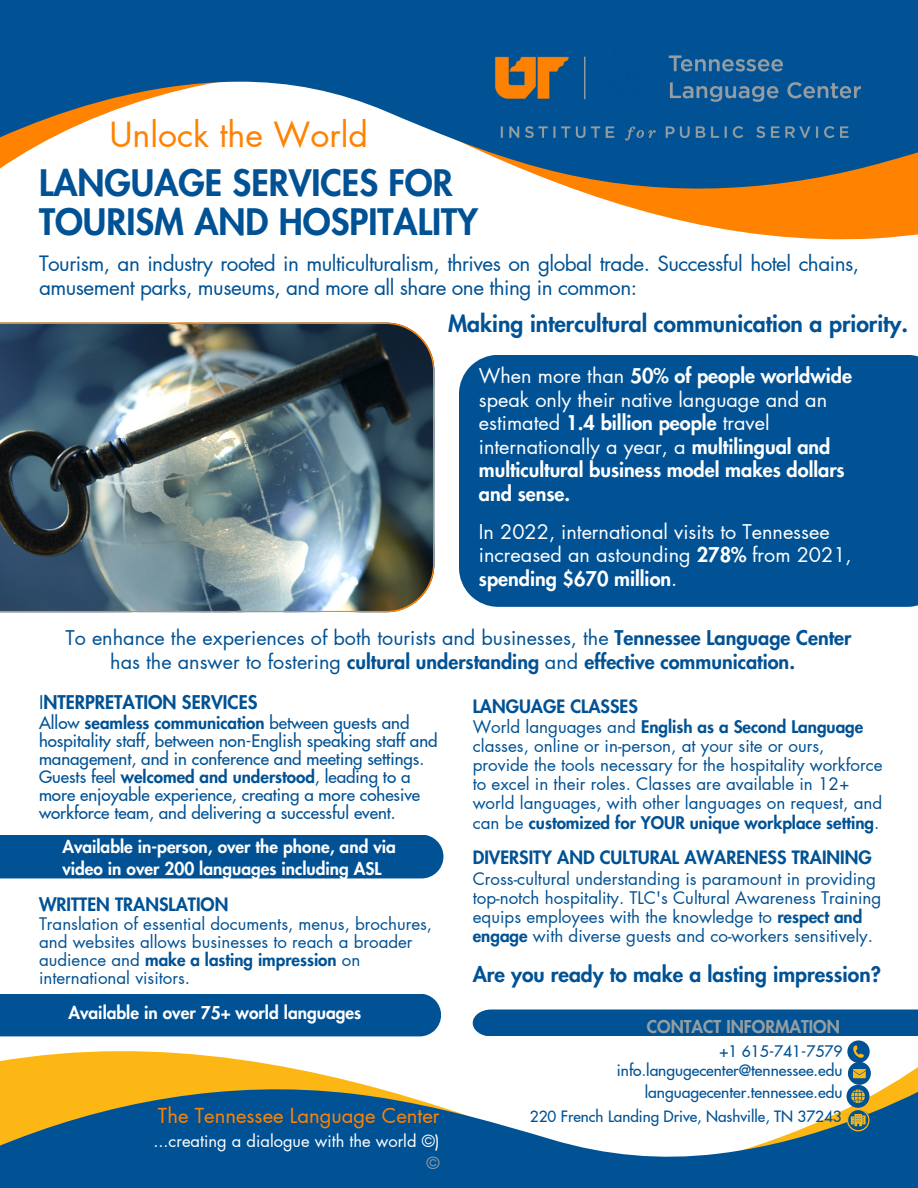
<style>
.page{position:relative;width:918px;height:1188px;background:#fff}
.page>*{position:absolute;margin:0;border:0;box-sizing:border-box;transform-origin:0 0}
.t1{font:800 35.7px/39.2px "Futura LT Pro";color:#005295}
.t2{font:33.9px "Futura LT Pro";color:#ff8200}
.t3{font:800 22.95px "Futura LT Pro";color:#005295}
.t4{font:800 21px "Futura LT Pro";color:#005295}
.t5{font:20.7px/24.3px "Futura LT Pro";letter-spacing:-.025em;color:#005295}
.t6{font:20.25px "Futura LT Pro";color:#fe8304}
.t7{font:800 19.8px/23.4px "Futura LT Pro";color:#fff}
.t8{font:19.8px/23.7px "Futura LT Pro";color:#005295;text-align:center}
.t9{font:19.8px/23.4px "Futura LT Pro";color:#fff}
.t10{font:800 18.45px "Futura LT Pro";color:#005295}
.t11{font:800 18px "Futura LT Pro";color:#005295}
.t12{font:800 17.25px/21.3px "Futura LT Pro";color:#fff}
.t13{font:800 17.25px "Futura LT Pro";color:#959fa2}
.t14{font:16.95px/19.2px "Futura LT Pro";color:#005295}
.t15{font:500 16.95px/18px "Futura LT Pro";color:#005295}
.t16{font:16.5px "Futura LT Pro";color:#fff}
.t17{font:16.5px "Futura LT Pro";color:#959fa2}
.t18{font:500 15.6px "Futura LT Pro";color:#005295}
.t19{font:500 15.3px "Futura LT Pro";color:#005295}
.t20{font:800 15.15px "Futura LT Pro";color:#fff}
.s1{font-weight:400}
.s2{font-weight:800}
</style>
<div class="page">
<svg style="left:718px;top:228px;width:200px;height:12px;fill:#ff8200"></svg>
<svg style="left:0;top:0;width:918px;height:228px"></svg>
<img style="left:449px;top:2px;width:459px;height:188px">
<svg style="left:0;top:1009px;width:918px;height:179px;fill:#005295"></svg>
<div style="left:459px;top:355px;width:459px;height:252px;background:#005295"></div>
<img style="left:0;top:323px;width:434px;height:289px">
<svg style="left:847px;top:1110px;width:24px;height:24px"></svg>
<svg style="left:473px;top:1010px;width:445px;height:121px"></svg>
<div style="left:0;top:835px;width:443px;height:43px;background:#005295"></div>
<div style="left:0;top:994px;width:441px;height:42px;background:#005295"></div>
<p class="t2" style="left:109px;top:119px;width:260px">Unlock the World</p>
<p class="t1" style="left:39px;top:164px;width:441px">LANGUAGE SERVICES FOR<br>TOURISM AND HOSPITALITY</p>
<p class="t5" style="left:39px;top:252px;width:822px">Tourism, an industry rooted in multiculturalism, thrives on global trade. Successful hotel chains, amusement parks, museums, and more all share one thing in common:</p>
<p class="t3" style="left:448px;top:313px;width:461px">Making intercultural communication a priority.</p>
<p class="t7" style="left:479px;top:365px;width:375px"><span class="s1">When more than</span> 50% of people worldwide <span class="s1">speak only their native language and an estimated</span> 1.4 billion people <span class="s1">travel internationally a year, a</span> multilingual and multicultural business model makes dollars and sense.</p>
<p class="t9" style="left:479px;top:521px;width:374px">In 2022, international visits to Tennessee increased an astounding <span class="s2">278%</span> from 2021, <span class="s2">spending $670 million</span>.</p>
<p class="t8" style="left:65px;top:627px;width:787px">To enhance the experiences of both tourists and businesses, the <span class="s2">Tennessee Language Center </span>has the answer to fostering <span class="s2">cultural understanding</span> and <span class="s2">effective communication.</span></p>
<p class="t10" style="left:39px;top:693px;width:220px"><span class="s1">I</span>NTERPRETATION SERVICES</p>
<p class="t15" style="left:39px;top:714px;width:400px">Allow <span class="s2">seamless communication</span> between guests and hospitality staff, between non-English speaking staff and management, and in conference and meeting settings.<br>Guests feel <span class="s2">welcomed and understood</span>, leading to a more enjoyable experience, creating a more cohesive workforce team, and delivering a successful event.</p>
<p class="t12" style="left:62px;top:837px;width:335px">Available in-person, over the phone, and via video in over 200 languages including ASL</p>
<p class="t11" style="left:39px;top:896px;width:191px">WRITTEN TRANSLATION</p>
<p class="t14" style="left:39px;top:915px;width:395px;line-height:18px">Translation of essential documents, menus, brochures, and websites allows businesses to reach a broader audience and <span class="s2">make a lasting impression</span> on international visitors.</p>
<p class="t12" style="left:68px;top:1002px;width:294px">Available in over 75+ world languages</p>
<p class="t6" style="left:158px;top:1107px;width:283px">The Tennessee Language Center</p>
<p class="t16" style="left:153px;top:1133px;width:288px">...creating a dialogue with the world ©)</p>
<p class="t17" style="left:426px;top:1155px;width:15px">©</p>
<p class="t20" style="left:113px;top:1129px;width:221px">220 French Landing Dr., Suite 1-B</p>
<p class="t11" style="left:473px;top:698px;width:167px">LANGUAGE CLASSES</p>
<p class="t14" style="left:473px;top:718px;width:412px">World languages and <span class="s2">English as a Second Language </span>classes, online or in-person, at your site or ours, provide the tools necessary for the hospitality workforce to excel in their roles. Classes are available in 12+ world languages, with other languages on request, and can be <span class="s2">customized for YOUR unique workplace setting</span>.</p>
<p class="t11" style="left:473px;top:849px;width:401px">DIVERSITY AND CULTURAL AWARENESS TRAINING</p>
<p class="t14" style="left:473px;top:869px;width:410px">Cross-cultural understanding is paramount in providing top-notch hospitality. TLC's Cultural Awareness Training equips employees with the knowledge to <span class="s2">respect and engage</span> with diverse guests and co-workers sensitively.</p>
<p class="t4" style="left:473px;top:964px;width:410px">Are you ready to make a lasting impression?</p>
<p class="t13" style="left:647px;top:1019px;width:195px">CONTACT INFORMATION</p>
<p class="t18" style="left:719px;top:1044px;width:124px">+1 615-741-7579</p>
<p class="t18" style="left:617px;top:1063px;width:227px">info.langugecenter@tennessee.edu</p>
<p class="t18" style="left:645px;top:1085px;width:199px">languagecenter.tennessee.edu</p>
<p class="t19" style="left:530px;top:1110px;width:313px">220 French Landing Drive, Nashville, TN 37243</p>
</div>
